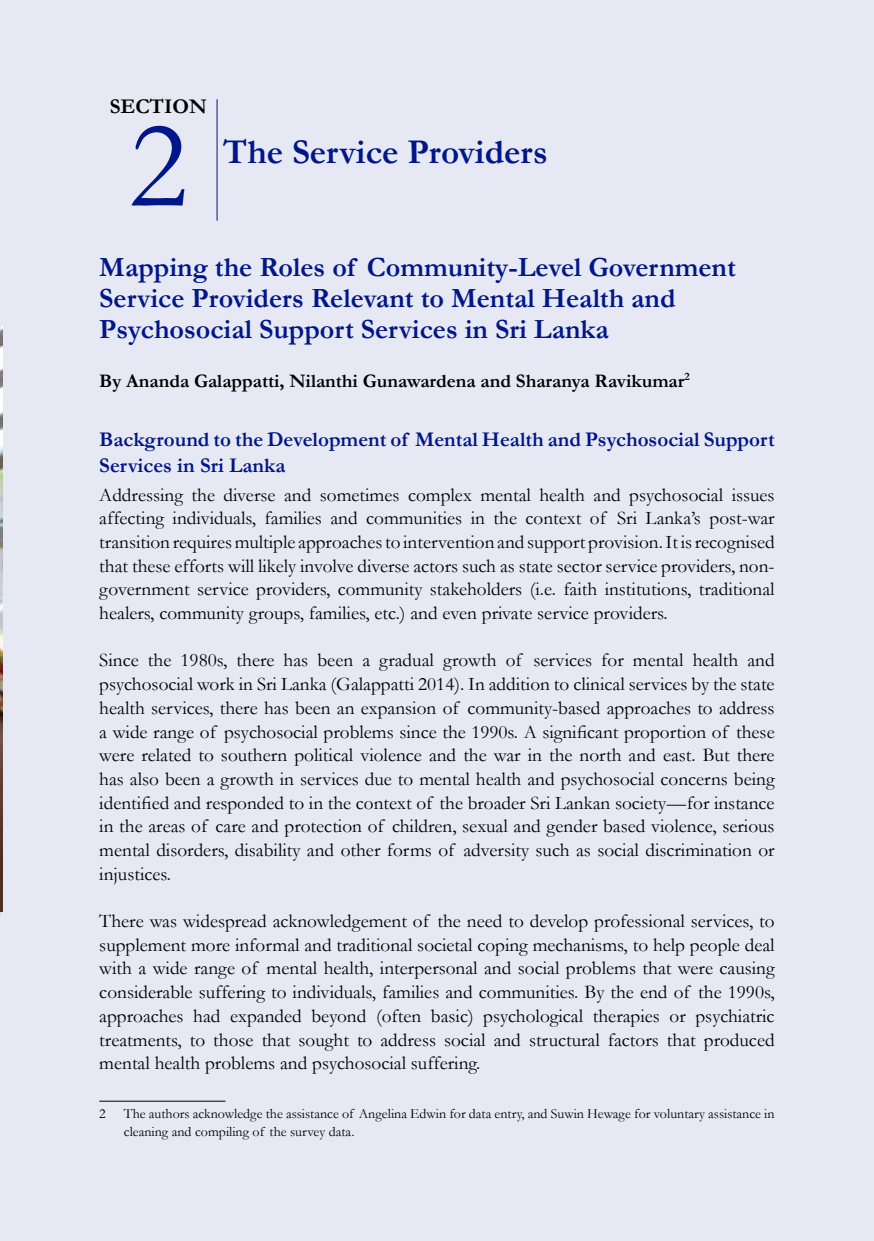
<style>
.page{position:relative;width:874px;height:1241px;background:#fff}
.page>*{position:absolute;margin:0;border:0;box-sizing:border-box;transform-origin:0 0}
.t1{font:126px "Garamond";color:#001689}
.t2{font:700 35px "Garamond";color:#001689}
.t3{font:700 28px/30.8px "Garamond";color:#001689}
.t4{font:700 21px/25.9px "Garamond";color:#001689}
.t5{font:700 21px "Garamond";color:#000}
.t6{font:19.25px/23.6px "Garamond";color:#000;text-align:justify}
.t7{font:700 19.25px "Garamond";color:#000}
.t8{font:14px/17.2px "Garamond";color:#000}
</style>
<div class="page">
<div style="left:0;top:0;width:873px;height:1240px;background:#e6e8f3"></div>
<img style="left:0;top:327px;width:2px;height:584px">
<hr style="left:217px;top:99px;width:1px;height:122px;background:#001689">
<hr style="left:99px;top:1100px;width:126px;height:1px;background:#000">
<p class="t5" style="left:110px;top:94px;width:98px">SECTION</p>
<h1 class="t1" style="left:129px;top:91px;width:61px">2</h1>
<h2 class="t2" style="left:223px;top:131px;width:326px">The Service Providers</h2>
<h3 class="t3" style="left:99px;top:252px;width:637px">Mapping the Roles of Community-Level Government<br>Service Providers Relevant to Mental Health and<br>Psychosocial Support Services in Sri Lanka</h3>
<p class="t7" style="left:99px;top:369px;width:591px">By Ananda Galappatti, Nilanthi Gunawardena and Sharanya Ravikumar<sup>2</sup></p>
<p class="t4" style="left:99px;top:426px;width:676px">Background to the Development of Mental Health and Psychosocial Support<br>Services in Sri Lanka</p>
<p class="t6" style="left:99px;top:482px;width:676px">Addressing the diverse and sometimes complex mental health and psychosocial issues affecting individuals, families and communities in the context of Sri Lanka’s post-war transition requires multiple approaches to intervention and support provision. It is recognised that these efforts will likely involve diverse actors such as state sector service providers, non&shy;government service providers, community stakeholders (i.e. faith institutions, traditional healers, community groups, families, etc.) and even private service providers.</p>
<p class="t6" style="left:99px;top:648px;width:676px">Since the 1980s, there has been a gradual growth of services for mental health and psychosocial work in Sri Lanka (Galappatti 2014). In addition to clinical services by the state health services, there has been an expansion of community-based approaches to address a wide range of psychosocial problems since the 1990s. A significant proportion of these were related to southern political violence and the war in the north and east. But there has also been a growth in services due to mental health and psychosocial concerns being identified and responded to in the context of the broader Sri Lankan society—for instance in the areas of care and protection of children, sexual and gender based violence, serious mental disorders, disability and other forms of adversity such as social discrimination or injustices.</p>
<p class="t6" style="left:99px;top:908px;width:676px">There was widespread acknowledgement of the need to develop professional services, to supplement more informal and traditional societal coping mechanisms, to help people deal with a wide range of mental health, interpersonal and social problems that were causing considerable suffering to individuals, families and communities. By the end of the 1990s, approaches had expanded beyond (often basic) psychological therapies or psychiatric treatments, to those that sought to address social and structural factors that produced mental health problems and psychosocial suffering.</p>
<p class="t8" style="left:99px;top:1105px;width:8px">2</p>
<p class="t8" style="left:124px;top:1105px;width:652px">The authors acknowledge the assistance of Angelina Edwin for data entry, and Suwin Hewage for voluntary assistance in cleaning and compiling of the survey data.</p>
</div>
